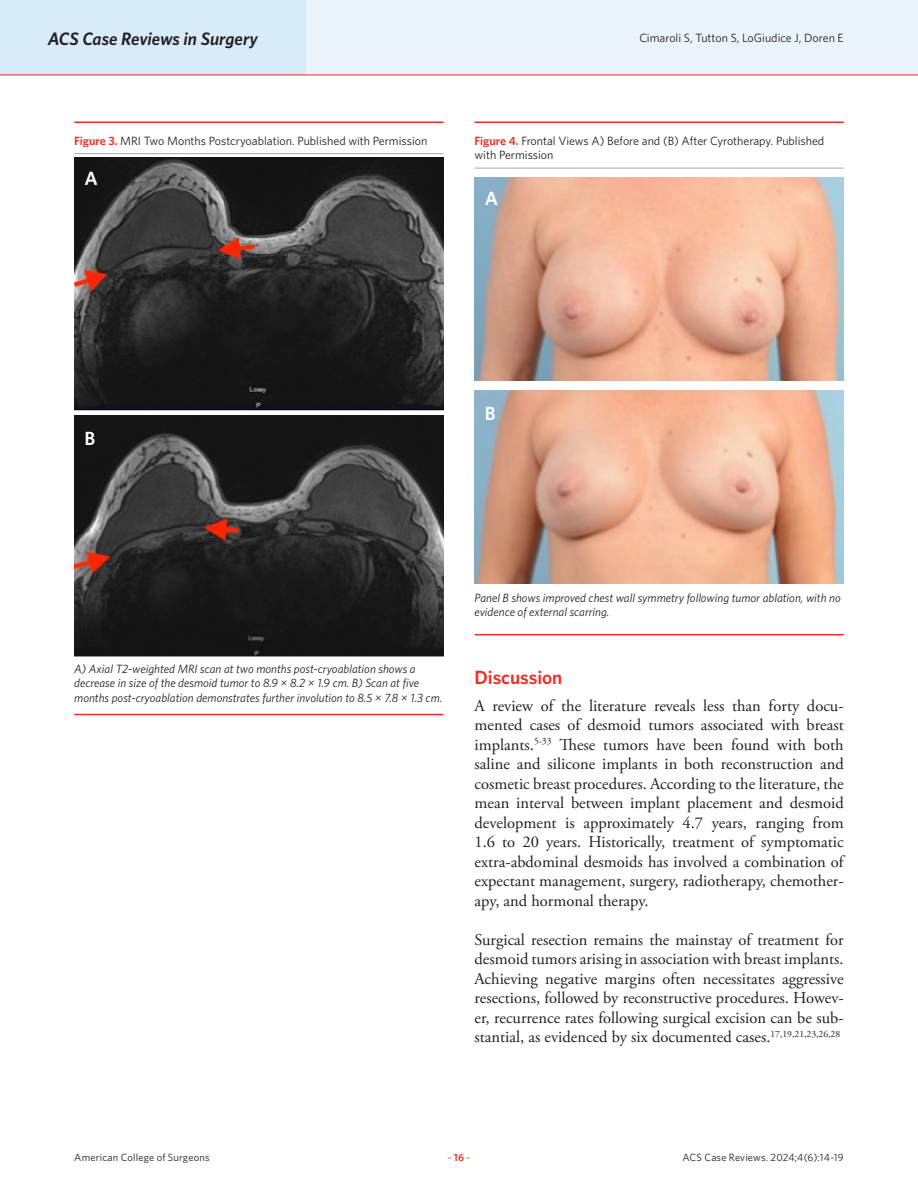
<style>
.page{position:relative;width:918px;height:1188px;background:#fff}
.page>*{position:absolute;margin:0;border:0;box-sizing:border-box;transform-origin:0 0}
.Article_Subhead{font:600 19.2px "Whitney";letter-spacing:-.005em;color:#ee2e22}
.Article_Subhead-2{font:600 19.2px "Whitney";color:#fff}
.t1{font:italic 600 18px "Whitney";letter-spacing:-.005em;color:#231f20}
.Article_Body_no_indent{font:16.5px/19.5px "Adobe Garamond Pro";color:#231f20;text-align:justify}
.Authors_Body{font:italic 12px/14.4px "Whitney";color:#231f20}
.Caption_New{font:12px/14.4px "Whitney";color:#231f20}
.t2{font:10.5px "Whitney";letter-spacing:.015em;color:#231f20}
.t3{font:10.5px "Whitney";color:#ee2e22}
.s1{font-weight:600;color:#ee2e22}
.s2{font-weight:600}
</style>
<div class="page">
<div style="left:0;top:0;width:918px;height:75px;background:#eaf5fb"></div>
<div style="left:0;top:0;width:306px;height:75px;background:#d7ebf8"></div>
<hr style="left:0;top:75px;width:918px;height:1px;background:#ee2e22">
<hr style="left:74px;top:153px;width:369px;height:1px;background:#a9a8aa">
<hr style="left:475px;top:168px;width:369px;height:1px;background:#a9a8aa">
<img style="left:74px;top:158px;width:369px;height:252px">
<img style="left:475px;top:177px;width:369px;height:203px">
<img style="left:74px;top:416px;width:369px;height:240px">
<img style="left:475px;top:391px;width:369px;height:192px">
<hr style="left:74px;top:121px;width:369px;height:2px;background:#ee2e22">
<hr style="left:475px;top:121px;width:369px;height:2px;background:#ee2e22">
<hr style="left:74px;top:714px;width:369px;height:1px;background:#ee2e22">
<hr style="left:475px;top:634px;width:369px;height:1px;background:#ee2e22">
<p class="t1" style="left:48px;top:26px;width:212px">ACS Case Reviews in Surgery</p>
<p class="Caption_New" style="left:639px;top:31px;width:206px">Cimaroli S, Tutton S, LoGiudice J, Doren E</p>
<p class="Caption_New" style="left:74px;top:133px;width:355px"><span class="s1">Figure 3.</span> MRI Two Months Postcryoablation. Published with Permission</p>
<p class="Caption_New" style="left:475px;top:133px;width:351px"><span class="s1">Figure 4.</span> Frontal Views A) Before and (B) After Cyrotherapy. Published with Permission</p>
<p class="Article_Subhead-2" style="left:85px;top:166px;width:15px">A</p>
<p class="Article_Subhead-2" style="left:485px;top:185px;width:15px">A</p>
<p class="Article_Subhead-2" style="left:85px;top:426px;width:12px">B</p>
<p class="Article_Subhead-2" style="left:485px;top:401px;width:12px">B</p>
<p class="Authors_Body" style="left:74px;top:661px;width:370px">A) Axial T2-weighted MRI scan at two months post-cryoablation shows a decrease in size of the desmoid tumor to 8.9 × 8.2 × 1.9 cm. B) Scan at five months post-cryoablation demonstrates further involution to 8.5 × 7.8 × 1.3 cm.</p>
<p class="Authors_Body" style="left:475px;top:590px;width:368px">Panel B shows improved chest wall symmetry following tumor ablation, with no evidence of external scarring.</p>
<p class="Article_Subhead" style="left:475px;top:664px;width:89px">Discussion</p>
<p class="Article_Body_no_indent" style="left:475px;top:697px;width:371px">A review of the literature reveals less than forty docu&shy;mented cases of desmoid tumors associated with breast implants.<sup>5-33</sup> These tumors have been found with both saline and silicone implants in both reconstruction and cosmetic breast procedures. According to the literature, the mean interval between implant placement and desmoid development is approximately 4.7 years, ranging from 1.6 to 20 years. Historically, treatment of symptomatic extra-abdominal desmoids has involved a combination of expectant management, surgery, radiotherapy, chemother&shy;apy, and hormonal therapy.</p>
<p class="Article_Body_no_indent" style="left:475px;top:931px;width:371px">Surgical resection remains the mainstay of treatment for desmoid tumors arising in association with breast implants.<br>Achieving negative margins often necessitates aggressive resections, followed by reconstructive procedures. Howev&shy;er, recurrence rates following surgical excision can be sub&shy;stantial, as evidenced by six documented cases.<sup>17,19,21,23,26,28</sup></p>
<p class="t2" style="left:74px;top:1150px;width:137px">American College of Surgeons</p>
<p class="t3" style="left:447px;top:1150px;width:25px">–<span class="s2">16</span>–</p>
<p class="t2" style="left:682px;top:1150px;width:163px">ACS Case Reviews. 2024;4(6):14-19</p>
</div>
